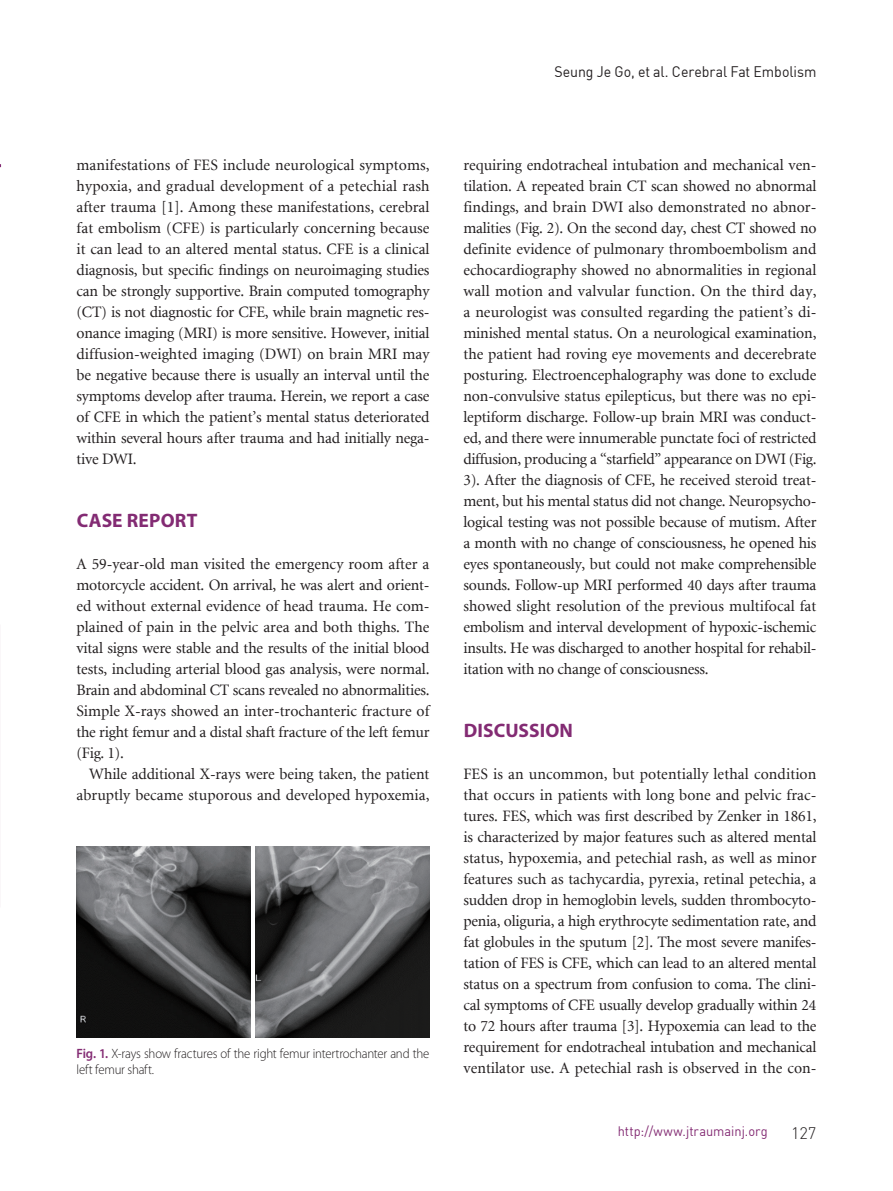
<style>
.page{position:relative;width:893px;height:1191px;background:#fff}
.page>*{position:absolute;margin:0;border:0;box-sizing:border-box;transform-origin:0 0}
.t1{font:700 19.5px "Myriad Pro";letter-spacing:.01em;color:#832b73}
.t2{font:300 16.5px "DIN Pro";color:#231f20}
.t3{font:15.75px/21px "Minion LT";letter-spacing:-.01em;color:#231f20;text-align:justify}
.t4{font:15px "DIN";letter-spacing:-.005em;color:#231f20;scale:.94 1}
.t5{font:300 13.5px/16.2px "Myriad Pro";letter-spacing:-.015em;color:#231f20;scale:.95 1}
.t6{font:13.5px "DIN";color:#832b73;scale:.95 1}
.s1{font-weight:600;color:#832b73}
</style>
<div class="page">
<img style="left:77px;top:846px;width:174px;height:191px">
<img style="left:255px;top:846px;width:174px;height:191px">
<p class="t3" style="left:76px;top:155px;width:355px">manifestations of FES include neurological symptoms, hypoxia, and gradual development of a petechial rash after trauma [1]. Among these manifestations, cerebral fat embolism (CFE) is particularly concerning because it can lead to an altered mental status. CFE is a clinical diagnosis, but specific findings on neuroimaging studies can be strongly supportive. Brain computed tomography (CT) is not diagnostic for CFE, while brain magnetic res&shy;onance imaging (MRI) is more sensitive. However, initial diffusion-weighted imaging (DWI) on brain MRI may be negative because there is usually an interval until the symptoms develop after trauma. Herein, we report a case of CFE in which the patient’s mental status deteriorated within several hours after trauma and had initially nega&shy;tive DWI.</p>
<p class="t1" style="left:77px;top:507px;width:122px">CASE REPORT</p>
<p class="t3" style="left:76px;top:554px;width:355px">A 59-year-old man visited the emergency room after a motorcycle accident. On arrival, he was alert and orient&shy;ed without external evidence of head trauma. He com&shy;plained of pain in the pelvic area and both thighs. The vital signs were stable and the results of the initial blood tests, including arterial blood gas analysis, were normal.<br>Brain and abdominal CT scans revealed no abnormalities.<br>Simple X-rays showed an inter-trochanteric fracture of the right femur and a distal shaft fracture of the left femur (Fig. 1).</p>
<p class="t3" style="left:76px;top:764px;width:355px;text-align:right">While additional X-rays were being taken, the patient abruptly became stuporous and developed hypoxemia,</p>
<p class="t5" style="left:77px;top:1045px;width:373px"><span class="s1">Fig. 1.</span> X-rays show fractures of the right femur intertrochanter and the left femur shaft.</p>
<p class="t4" style="left:554px;top:62px;width:280px">Seung Je Go, et al. Cerebral Fat Embolism</p>
<p class="t3" style="left:463px;top:155px;width:355px">requiring endotracheal intubation and mechanical ven&shy;tilation. A repeated brain CT scan showed no abnormal findings, and brain DWI also demonstrated no abnor&shy;malities (Fig. 2). On the second day, chest CT showed no definite evidence of pulmonary thromboembolism and echocardiography showed no abnormalities in regional wall motion and valvular function. On the third day, a neurologist was consulted regarding the patient’s di&shy;minished mental status. On a neurological examination, the patient had roving eye movements and decerebrate posturing. Electroencephalography was done to exclude non-convulsive status epilepticus, but there was no epi&shy;leptiform discharge. Follow-up brain MRI was conduct&shy;ed, and there were innumerable punctate foci of restricted diffusion, producing a “starfield” appearance on DWI (Fig.<br>3). After the diagnosis of CFE, he received steroid treat&shy;ment, but his mental status did not change. Neuropsycho&shy;logical testing was not possible because of mutism. After a month with no change of consciousness, he opened his eyes spontaneously, but could not make comprehensible sounds. Follow-up MRI performed 40 days after trauma showed slight resolution of the previous multifocal fat embolism and interval development of hypoxic-ischemic insults. He was discharged to another hospital for rehabil&shy;itation with no change of consciousness.</p>
<p class="t1" style="left:464px;top:717px;width:111px">DISCUSSION</p>
<p class="t3" style="left:463px;top:764px;width:355px">FES is an uncommon, but potentially lethal condition that occurs in patients with long bone and pelvic frac&shy;tures. FES, which was first described by Zenker in 1861, is characterized by major features such as altered mental status, hypoxemia, and petechial rash, as well as minor features such as tachycardia, pyrexia, retinal petechia, a sudden drop in hemoglobin levels, sudden thrombocyto&shy;penia, oliguria, a high erythrocyte sedimentation rate, and fat globules in the sputum [2]. The most severe manifes&shy;tation of FES is CFE, which can lead to an altered mental status on a spectrum from confusion to coma. The clini&shy;cal symptoms of CFE usually develop gradually within 24 to 72 hours after trauma [3]. Hypoxemia can lead to the requirement for endotracheal intubation and mechanical ventilator use. A petechial rash is observed in the con-</p>
<p class="t6" style="left:618px;top:1123px;width:159px">http://www.jtraumainj.org</p>
<p class="t2" style="left:791px;top:1121px;width:27px">127</p>
</div>
